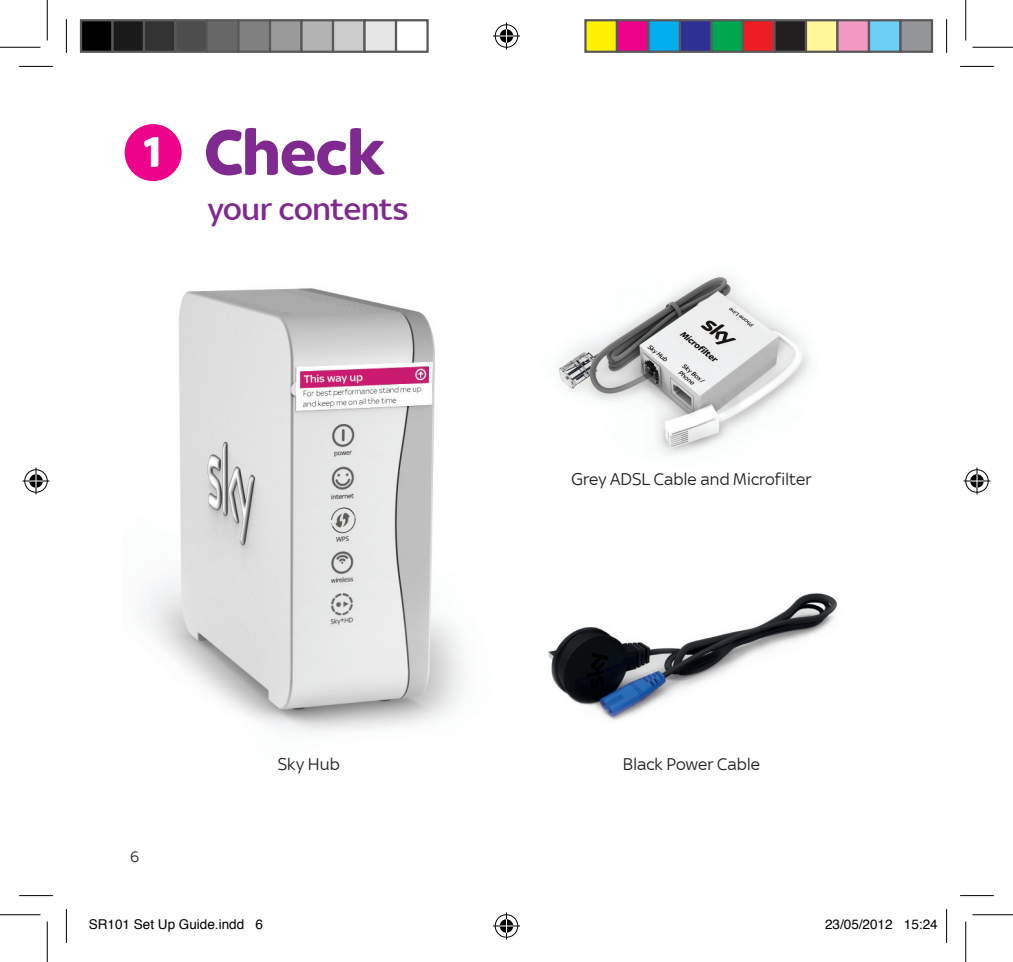
<style>
.page{position:relative;width:1013px;height:962px;background:#fff}
.page>*{position:absolute;margin:0;border:0;box-sizing:border-box;transform-origin:0 0}
.t1{font:700 68.4px "Sky Text";letter-spacing:-.01em;color:#802990}
.t2{font:700 45.68px "Sky Text";color:#fff}
.t3{font:500 33.75px "Sky Text";letter-spacing:-.01em;color:#802990}
.Picture_info{font:18px "Sky Text";letter-spacing:.01em;color:#231f20}
.t4{font:15.75px "Sky Text";color:#231f20}
.t5{font:13.5px "Helvetica";color:#000}
</style>
<div class="page">
<img style="left:140px;top:288px;width:324px;height:446px">
<img style="left:548px;top:593px;width:290px;height:127px">
<img style="left:558px;top:275px;width:253px;height:181px">
<div style="left:125px;top:124px;width:57px;height:57px;background:#ed028c;border-radius:50%"></div>
<hr style="left:19px;top:66px;width:34px;height:1px;background:#000">
<hr style="left:960px;top:66px;width:34px;height:1px;background:#000">
<hr style="left:19px;top:895px;width:34px;height:1px;background:#000">
<hr style="left:960px;top:895px;width:34px;height:1px;background:#000">
<hr style="left:66px;top:19px;width:1px;height:34px;background:#000">
<hr style="left:66px;top:909px;width:1px;height:34px;background:#000">
<hr style="left:946px;top:19px;width:1px;height:34px;background:#000">
<hr style="left:946px;top:909px;width:1px;height:34px;background:#000">
<hr style="left:0;top:47px;width:40px;height:1px;background:#000">
<hr style="left:972px;top:47px;width:41px;height:1px;background:#000">
<hr style="left:0;top:914px;width:40px;height:1px;background:#000">
<hr style="left:972px;top:914px;width:41px;height:1px;background:#000">
<hr style="left:47px;top:0;width:1px;height:41px;background:#000">
<hr style="left:47px;top:921px;width:1px;height:41px;background:#000">
<hr style="left:965px;top:0;width:1px;height:41px;background:#000">
<hr style="left:965px;top:921px;width:1px;height:41px;background:#000">
<svg style="left:493px;top:23px;width:27px;height:27px"></svg>
<svg style="left:493px;top:912px;width:27px;height:27px"></svg>
<svg style="left:23px;top:467px;width:27px;height:27px"></svg>
<svg style="left:963px;top:467px;width:27px;height:27px"></svg>
<div style="left:81px;top:20px;width:32px;height:32px;background:#000"></div>
<div style="left:80px;top:19px;width:34px;height:34px;border:2px solid #595959"></div>
<div style="left:113px;top:20px;width:31px;height:32px;background:#1a1a1a"></div>
<div style="left:111px;top:19px;width:34px;height:34px;border:2px solid #595959"></div>
<div style="left:144px;top:20px;width:32px;height:32px;background:#333"></div>
<div style="left:143px;top:19px;width:34px;height:34px;border:2px solid #595959"></div>
<div style="left:176px;top:20px;width:31px;height:32px;background:#4d4d4d"></div>
<div style="left:174px;top:19px;width:34px;height:34px;border:2px solid #595959"></div>
<div style="left:207px;top:20px;width:32px;height:32px;background:#666"></div>
<div style="left:206px;top:19px;width:34px;height:34px;border:2px solid #595959"></div>
<div style="left:239px;top:20px;width:31px;height:32px;background:#808080"></div>
<div style="left:237px;top:19px;width:34px;height:34px;border:2px solid #595959"></div>
<div style="left:270px;top:20px;width:32px;height:32px;background:#999"></div>
<div style="left:269px;top:19px;width:34px;height:34px;border:2px solid #595959"></div>
<div style="left:302px;top:20px;width:31px;height:32px;background:#b3b3b3"></div>
<div style="left:300px;top:19px;width:34px;height:34px;border:2px solid #595959"></div>
<div style="left:333px;top:20px;width:32px;height:32px;background:#ccc"></div>
<div style="left:332px;top:19px;width:34px;height:34px;border:2px solid #595959"></div>
<div style="left:365px;top:20px;width:31px;height:32px;background:#e6e6e6"></div>
<div style="left:363px;top:19px;width:34px;height:34px;border:2px solid #595959"></div>
<div style="left:395px;top:19px;width:34px;height:34px;border:2px solid #595959"></div>
<div style="left:585px;top:20px;width:32px;height:32px;background:#fff101"></div>
<div style="left:584px;top:19px;width:34px;height:34px;border:2px solid #595959"></div>
<div style="left:617px;top:20px;width:31px;height:32px;background:#ed028c"></div>
<div style="left:616px;top:19px;width:34px;height:34px;border:2px solid #595959"></div>
<div style="left:648px;top:20px;width:32px;height:32px;background:#00aeef"></div>
<div style="left:647px;top:19px;width:34px;height:34px;border:2px solid #595959"></div>
<div style="left:680px;top:20px;width:31px;height:32px;background:#2e3092"></div>
<div style="left:679px;top:19px;width:34px;height:34px;border:2px solid #595959"></div>
<div style="left:711px;top:20px;width:32px;height:32px;background:#00a54f"></div>
<div style="left:710px;top:19px;width:34px;height:34px;border:2px solid #595959"></div>
<div style="left:743px;top:20px;width:31px;height:32px;background:#ee1d23"></div>
<div style="left:742px;top:19px;width:34px;height:34px;border:2px solid #595959"></div>
<div style="left:774px;top:20px;width:32px;height:32px;background:#231f20"></div>
<div style="left:773px;top:19px;width:34px;height:34px;border:2px solid #595959"></div>
<div style="left:806px;top:20px;width:31px;height:32px;background:#fff79a"></div>
<div style="left:805px;top:19px;width:34px;height:34px;border:2px solid #595959"></div>
<div style="left:837px;top:20px;width:32px;height:32px;background:#f499c2"></div>
<div style="left:836px;top:19px;width:34px;height:34px;border:2px solid #595959"></div>
<div style="left:869px;top:20px;width:31px;height:32px;background:#6bcff6"></div>
<div style="left:868px;top:19px;width:34px;height:34px;border:2px solid #595959"></div>
<div style="left:900px;top:20px;width:32px;height:32px;background:#939598"></div>
<div style="left:899px;top:19px;width:34px;height:34px;border:2px solid #595959"></div>
<p class="t2" style="left:143px;top:126px;width:21px">1</p>
<p class="t1" style="left:204px;top:113px;width:182px">Check</p>
<p class="t3" style="left:208px;top:190px;width:203px">your contents</p>
<p class="Picture_info" style="left:571px;top:469px;width:242px">Grey ADSL Cable and Microfilter</p>
<p class="t4" style="left:130px;top:848px;width:10px">6</p>
<p class="Picture_info" style="left:278px;top:754px;width:64px">Sky Hub</p>
<p class="Picture_info" style="left:623px;top:754px;width:139px">Black Power Cable</p>
<p class="t5" style="left:89px;top:914px;width:176px">SR101 Set Up Guide.indd 6</p>
<p class="t5" style="left:825px;top:914px;width:114px">23/05/2012 15:24</p>
</div>
